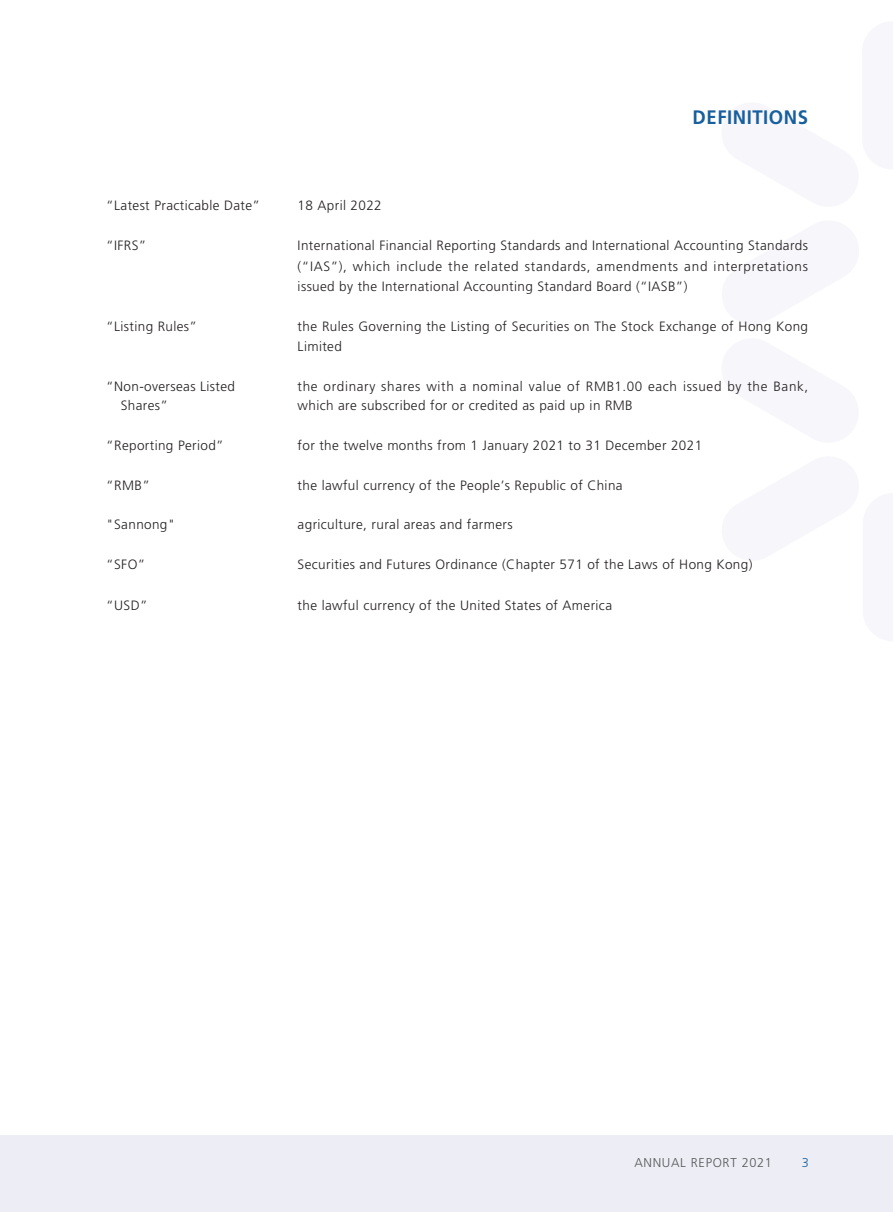
<style>
.page{position:relative;width:893px;height:1212px;background:#fff}
.page>*{position:absolute;margin:0;border:0;box-sizing:border-box;transform-origin:0 0}
.t1{font:700 19.5px "Frutiger LT Std";letter-spacing:.03em;color:#175f9d;scale:.95 1}
.t2{font:300 13.5px/20.2px "Frutiger LT Std";letter-spacing:.03em;color:#231f20}
.t3{font:300 13.5px/19.5px "Frutiger LT Std";letter-spacing:.05em;color:#231f20}
.t4{font:300 12.75px "Frutiger LT Std";letter-spacing:.055em;color:#57585a}
.t5{font:300 12.75px "Frutiger LT Std";color:#175f9d}
</style>
<div class="page">
<div style="left:0;top:1135px;width:893px;height:77px;background:#ededf5"></div>
<h1 class="t1" style="left:693px;top:105px;width:123px">DEFINITIONS</h1>
<p class="t2" style="left:106px;top:195px;width:155px">“Latest Practicable Date”</p>
<p class="t2" style="left:298px;top:195px;width:86px">18 April 2022</p>
<p class="t2" style="left:106px;top:236px;width:42px">“IFRS”</p>
<p class="t2" style="left:298px;top:236px;width:512px;text-align:justify">International Financial Reporting Standards and International Accounting Standards (“IAS”), which include the related standards, amendments and interpretations issued by the International Accounting Standard Board (“IASB”)</p>
<p class="t2" style="left:106px;top:316px;width:92px">“Listing Rules”</p>
<p class="t2" style="left:298px;top:316px;width:512px">the Rules Governing the Listing of Securities on The Stock Exchange of Hong Kong<br>Limited</p>
<p class="t2" style="left:121px;top:376px;width:116px;line-height:19.5px;text-indent:-14px">“Non-overseas Listed<br>Shares”</p>
<p class="t3" style="left:298px;top:376px;width:512px">the ordinary shares with a nominal value of RMB1.00 each issued by the Bank, which are subscribed for or credited as paid up in RMB</p>
<p class="t2" style="left:106px;top:435px;width:119px">“Reporting Period”</p>
<p class="t2" style="left:298px;top:435px;width:406px">for the twelve months from 1 January 2021 to 31 December 2021</p>
<p class="t2" style="left:106px;top:475px;width:45px">“RMB”</p>
<p class="t2" style="left:298px;top:475px;width:326px">the lawful currency of the People’s Republic of China</p>
<p class="t2" style="left:106px;top:515px;width:71px">"Sannong"</p>
<p class="t2" style="left:298px;top:515px;width:216px">agriculture, rural areas and farmers</p>
<p class="t2" style="left:106px;top:554px;width:41px">“SFO”</p>
<p class="t2" style="left:298px;top:554px;width:456px">Securities and Futures Ordinance (Chapter 571 of the Laws of Hong Kong)</p>
<p class="t2" style="left:106px;top:595px;width:43px">“USD”</p>
<p class="t2" style="left:298px;top:595px;width:316px">the lawful currency of the United States of America</p>
<p class="t4" style="left:634px;top:1156px;width:139px">ANNUAL REPORT 2021</p>
<p class="t5" style="left:802px;top:1156px;width:9px">3</p>
</div>
